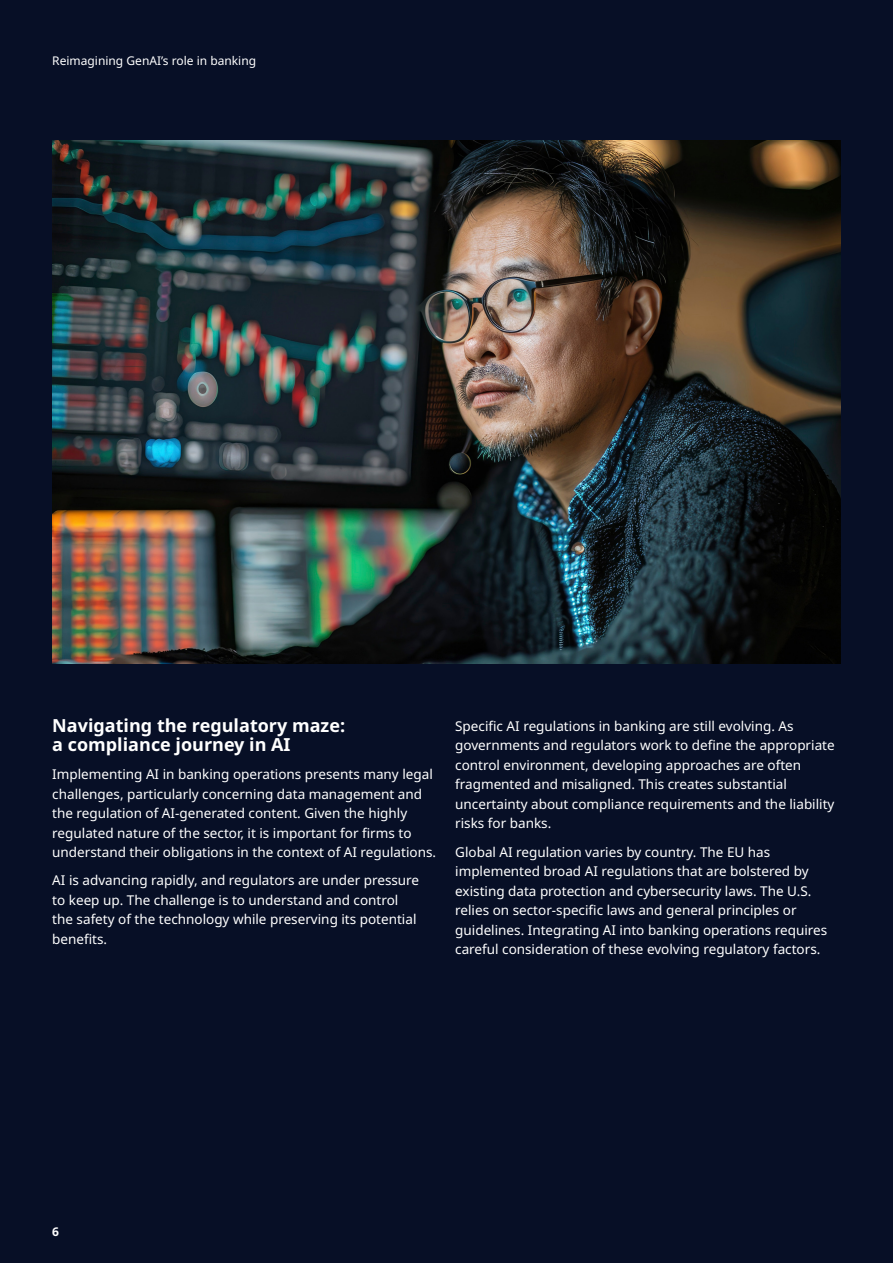
<style>
.page{position:relative;width:893px;height:1263px;background:#070f26}
.page>*{position:absolute;margin:0;border:0;box-sizing:border-box;transform-origin:0 0}
.t1{font:700 18px/19.5px "Noto Sans";color:#fff}
.t2{font:13.5px/19.5px "Noto Sans";color:#fff}
.t3{font:12px "Noto Sans";color:#fff}
.t4{font:700 12px "Noto Sans";color:#fff}
</style>
<div class="page">
<img style="left:52px;top:140px;width:789px;height:523px">
<p class="t3" style="left:52px;top:54px;width:205px">Reimagining GenAI’s role in banking</p>
<p class="t1" style="left:52px;top:716px;width:294px">Navigating the regulatory maze: a compliance journey in AI</p>
<p class="t2" style="left:52px;top:765px;width:385px">Implementing AI in banking operations presents many legal challenges, particularly concerning data management and the regulation of AI-generated content. Given the highly regulated nature of the sector, it is important for firms to understand their obligations in the context of AI regulations.</p>
<p class="t2" style="left:52px;top:871px;width:368px">AI is advancing rapidly, and regulators are under pressure to keep up. The challenge is to understand and control the safety of the technology while preserving its potential benefits.</p>
<p class="t2" style="left:455px;top:716px;width:381px">Specific AI regulations in banking are still evolving. As governments and regulators work to define the appropriate control environment, developing approaches are often fragmented and misaligned. This creates substantial uncertainty about compliance requirements and the liability risks for banks.</p>
<p class="t2" style="left:455px;top:842px;width:374px">Global AI regulation varies by country. The EU has implemented broad AI regulations that are bolstered by existing data protection and cybersecurity laws. The U.S. relies on sector-specific laws and general principles or guidelines. Integrating AI into banking operations requires careful consideration of these evolving regulatory factors.</p>
<p class="t4" style="left:52px;top:1225px;width:8px">6</p>
</div>
